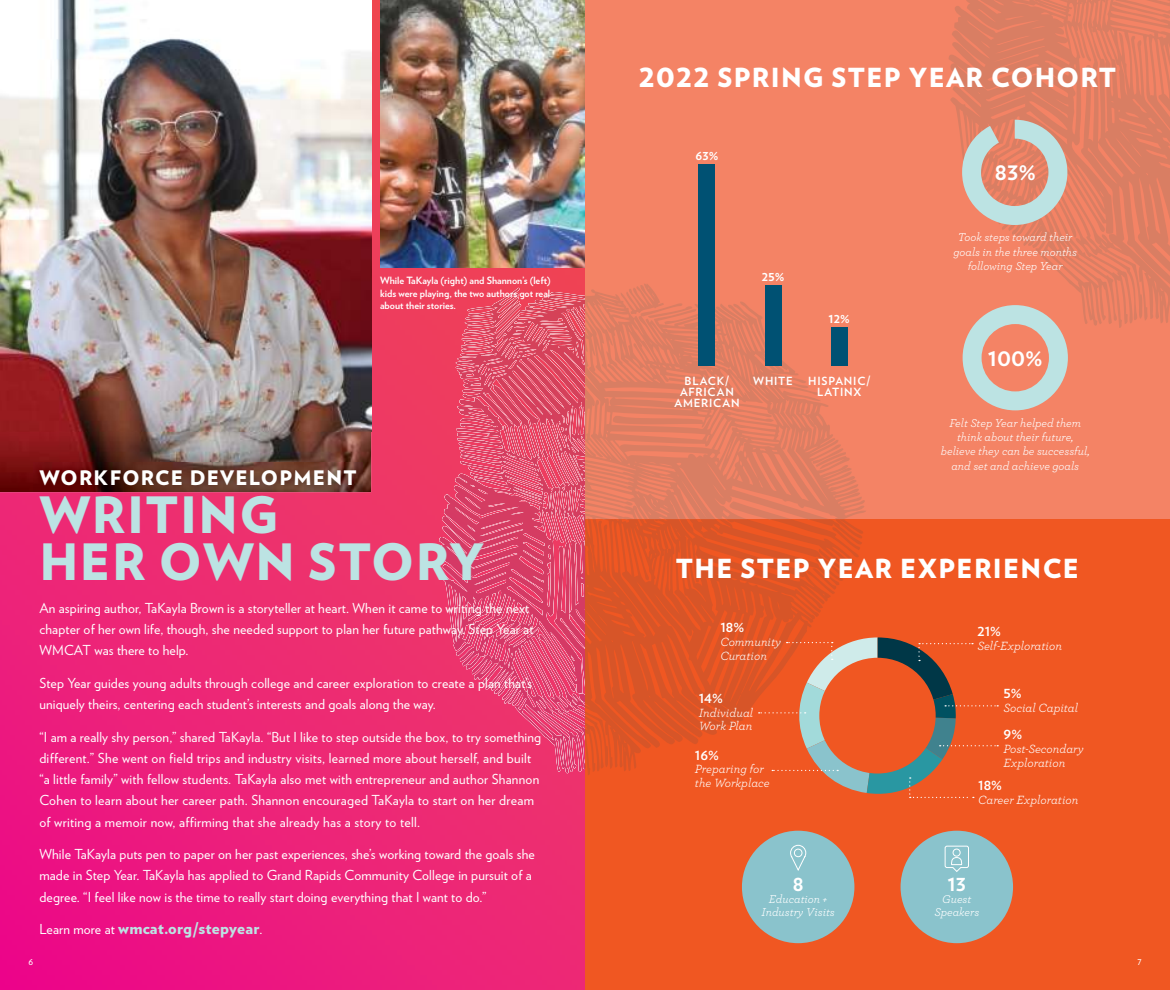
<style>
.page{position:relative;width:1170px;height:990px;background:#fff}
.page>*{position:absolute;margin:0;border:0;box-sizing:border-box;transform-origin:0 0}
.t1{font:900 50px/47.5px "Verlag";letter-spacing:.03em;color:#bce3e3}
.t2{font:900 26.25px "Verlag";letter-spacing:.05em;color:#fff}
.t3{font:700 25px "Verlag";color:#fff}
.t4{font:700 22.5px "Verlag";color:#fff}
.t5{font:900 20px "Verlag";letter-spacing:.06em;color:#fff}
.t6{font:900 16.25px "Verlag";letter-spacing:.01em;color:#bce3e3}
.t7{font:13.75px/21.2px "Verlag";letter-spacing:.01em;color:#fff}
.t8{font:700 13.75px "Verlag";color:#fff}
.t9{font:italic 12.5px/13.8px "Archer";color:#fff}
.t10{font:700 12.5px "Verlag";color:#fff}
.t11{font:italic 11.88px/14.2px "Archer";color:#fff;text-align:center}
.t12{font:700 11.25px/11.2px "Verlag";letter-spacing:.075em;color:#fff;text-align:center}
.t13{font:700 10px/12.5px "Verlag";color:#fff;text-align:justify}
.t14{font:10px "Verlag";color:#fff}
.s1{font-weight:400;font-size:13.75px;color:#fff}
</style>
<div class="page">
<img style="left:0;top:0;width:585px;height:990px">
<div style="left:585px;top:0;width:585px;height:990px;background:#f48365"></div>
<div style="left:585px;top:519px;width:585px;height:471px;background:#f05722"></div>
<img style="left:465px;top:288px;width:55px;height:4px">
<img style="left:457px;top:292px;width:128px;height:68px">
<svg style="left:585px;top:289px;width:281px;height:230px"></svg>
<svg style="left:579px;top:694px;width:6px;height:9px"></svg>
<svg style="left:585px;top:519px;width:278px;height:256px;fill:#d95527"></svg>
<img style="left:462px;top:305px;width:59px;height:31px">
<svg style="left:620px;top:284px;width:72px;height:34px"></svg>
<svg style="left:811px;top:448px;width:35px;height:19px"></svg>
<img style="left:539px;top:634px;width:37px;height:58px">
<svg style="left:729px;top:501px;width:131px;height:93px"></svg>
<svg style="left:948px;top:0;width:222px;height:328px;fill:#de7f63"></svg>
<div style="left:831px;top:327px;width:17px;height:39px;background:#005173"></div>
<div style="left:765px;top:286px;width:17px;height:80px;background:#005173"></div>
<div style="left:699px;top:164px;width:16px;height:202px;background:#005173"></div>
<img style="left:0;top:0;width:371px;height:492px">
<img style="left:33px;top:463px;width:329px;height:29px">
<img style="left:380px;top:0;width:205px;height:267px">
<svg style="left:963px;top:305px;width:105px;height:105px"></svg>
<svg style="left:759px;top:637px;width:239px;height:161px"></svg>
<div style="left:742px;top:831px;width:112px;height:112px;background:#8ac3cc;border-radius:50%"></div>
<svg style="left:790px;top:844px;width:17px;height:27px"></svg>
<div style="left:901px;top:831px;width:112px;height:112px;background:#8ac3cc;border-radius:50%"></div>
<svg style="left:944px;top:845px;width:25px;height:27px"></svg>
<svg style="left:962px;top:120px;width:143px;height:112px"></svg>
<h2 class="t2" style="left:639px;top:64px;width:479px">2022 SPRING STEP YEAR COHORT</h2>
<p class="t13" style="left:380px;top:275px;width:172px">While TaKayla (right) and Shannon’s (left) kids were playing, the two authors got real about their stories.</p>
<h3 class="t5" style="left:39px;top:468px;width:319px">WORKFORCE DEVELOPMENT</h3>
<h1 class="t1" style="left:39px;top:493px;width:447px">WRITING<br>HER OWN STORY</h1>
<p class="t7" style="left:39px;top:599px;width:496px">An aspiring author, TaKayla Brown is a storyteller at heart. When it came to writing the next chapter of her own life, though, she needed support to plan her future pathway. Step Year at<br>WMCAT was there to help.</p>
<p class="t7" style="left:39px;top:674px;width:494px">Step Year guides young adults through college and career exploration to create a plan that’s uniquely theirs, centering each student’s interests and goals along the way.</p>
<p class="t7" style="left:39px;top:727px;width:503px">“I am a really shy person,” shared TaKayla. “But I like to step outside the box, to try something different.” She went on field trips and industry visits, learned more about herself, and built “a little family” with fellow students. TaKayla also met with entrepreneur and author Shannon Cohen to learn about her career path. Shannon encouraged TaKayla to start on her dream of writing a memoir now, affirming that she already has a story to tell.</p>
<p class="t7" style="left:39px;top:845px;width:497px">While TaKayla puts pen to paper on her past experiences, she’s working toward the goals she made in Step Year. TaKayla has applied to Grand Rapids Community College in pursuit of a degree. “I feel like now is the time to really start doing everything that I want to do.”</p>
<p class="t6" style="left:39px;top:920px;width:225px"><span class="s1">Learn more at</span> wmcat.org/stepyear<span class="s1">.</span></p>
<p class="t8" style="left:696px;top:148px;width:24px">63%</p>
<p class="t8" style="left:762px;top:270px;width:24px">25%</p>
<p class="t8" style="left:829px;top:311px;width:23px">12%</p>
<p class="t12" style="left:674px;top:376px;width:67px">BLACK/<br>AFRICAN<br>AMERICAN</p>
<p class="t12" style="left:753px;top:376px;width:41px">WHITE</p>
<p class="t12" style="left:808px;top:376px;width:64px">HISPANIC/<br>LATINX</p>
<h3 class="t3" style="left:994px;top:159px;width:43px">83%</h3>
<p class="t11" style="left:954px;top:231px;width:125px">Took steps toward their goals in the three months following Step Year</p>
<h3 class="t3" style="left:988px;top:346px;width:57px">100%</h3>
<p class="t11" style="left:941px;top:416px;width:150px">Felt Step Year helped them think about their future, believe they can be successful, and set and achieve goals</p>
<h2 class="t2" style="left:676px;top:555px;width:405px">THE STEP YEAR EXPERIENCE</h2>
<p class="t10" style="left:720px;top:622px;width:25px">18%</p>
<p class="t9" style="left:720px;top:635px;width:62px">Community<br>Curation</p>
<p class="t10" style="left:699px;top:693px;width:26px">14%</p>
<p class="t9" style="left:699px;top:706px;width:56px">Individual<br>Work Plan</p>
<p class="t10" style="left:695px;top:749px;width:26px">16%</p>
<p class="t9" style="left:695px;top:763px;width:76px">Preparing for the Workplace</p>
<h3 class="t4" style="left:792px;top:872px;width:13px">8</h3>
<p class="t11" style="left:762px;top:893px;width:75px;line-height:12.5px">Education +<br>Industry Visits</p>
<p class="t10" style="left:977px;top:625px;width:25px">21%</p>
<p class="t9" style="left:977px;top:639px;width:86px">Self-Exploration</p>
<p class="t10" style="left:1004px;top:688px;width:20px">5%</p>
<p class="t9" style="left:1004px;top:701px;width:76px">Social Capital</p>
<p class="t10" style="left:1004px;top:729px;width:20px">9%</p>
<p class="t9" style="left:1004px;top:742px;width:82px">Post-Secondary<br>Exploration</p>
<p class="t10" style="left:978px;top:779px;width:25px">18%</p>
<p class="t9" style="left:978px;top:793px;width:102px">Career Exploration</p>
<h3 class="t4" style="left:947px;top:872px;width:20px">13</h3>
<p class="t11" style="left:934px;top:893px;width:46px;line-height:12.5px">Guest<br>Speakers</p>
<p class="t14" style="left:28px;top:958px;width:6px">6</p>
<p class="t14" style="left:1137px;top:958px;width:6px">7</p>
</div>
